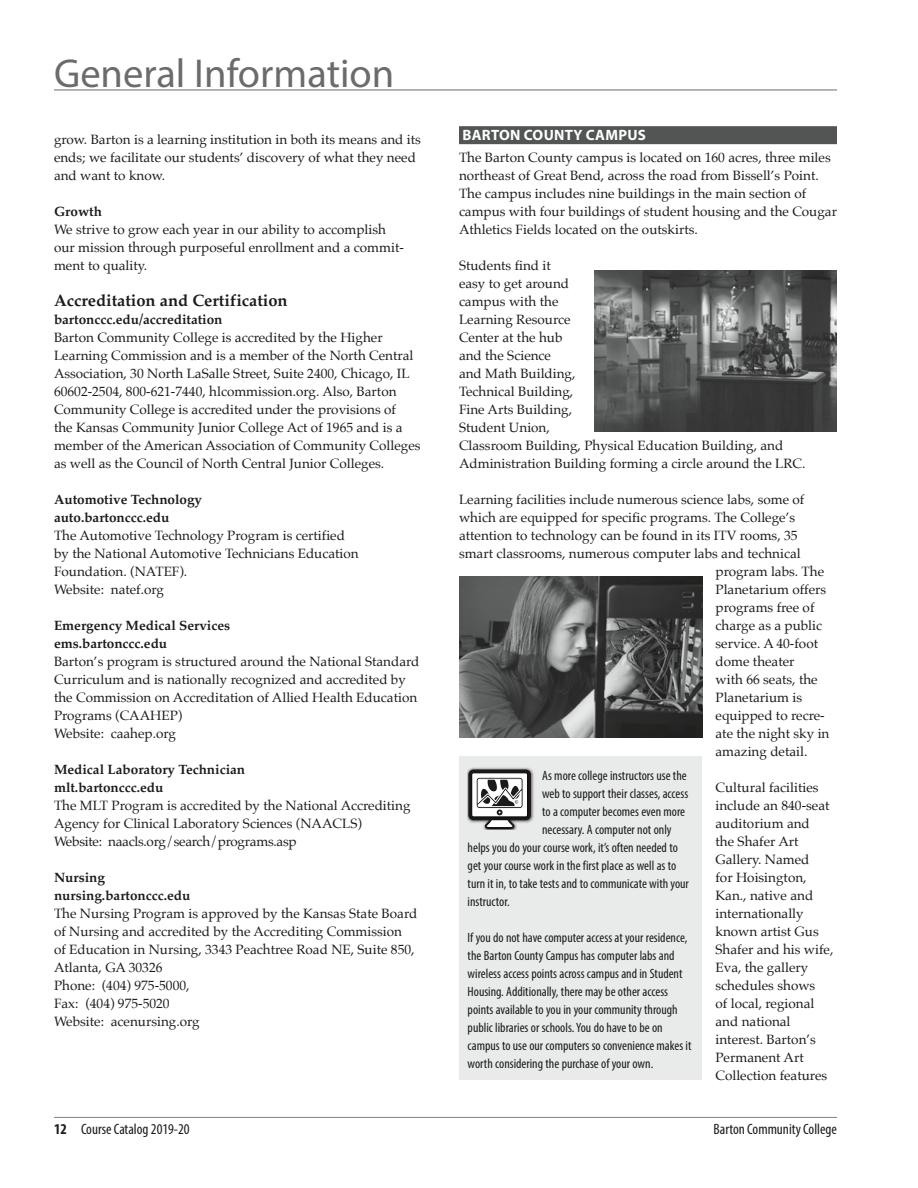
<style>
.page{position:relative;width:918px;height:1188px;background:#fff}
.page>*{position:absolute;margin:0;border:0;box-sizing:border-box;transform-origin:0 0}
.t1{font:40.5px "Myriad Pro";color:#6a6c6c}
.t2{font:700 16.5px "Palatino";color:#1c1b1a}
.t3{font:condensed 15px "Myriad Pro";color:#1c1b1a}
.t4{font:700 15px "Myriad Pro";letter-spacing:.02em;color:#fff}
.t5{font:13.5px/18px "Palatino";color:#1c1b1a}
.t6{font:condensed 13.5px/18px "Myriad Pro";color:#1c1b1a}
.t7{font:700 13.5px/18px "Palatino";color:#1c1b1a}
.s1{font-weight:700}
</style>
<div class="page">
<hr style="left:54px;top:1117px;width:783px;height:1px;background:#818383">
<hr style="left:54px;top:90px;width:783px;height:1px;background:#6a6c6c">
<div style="left:459px;top:126px;width:378px;height:18px;background:#535454"></div>
<div style="left:459px;top:756px;width:243px;height:324px;background:#e9eaea"></div>
<img style="left:470px;top:767px;width:64px;height:54px">
<img style="left:484px;top:829px;width:32px;height:1px">
<svg style="left:468px;top:769px;width:63px;height:60px;background:#9b9b9a"></svg>
<img style="left:594px;top:270px;width:243px;height:162px">
<img style="left:459px;top:576px;width:243px;height:162px">
<h1 class="t1" style="left:54px;top:49px;width:342px">General Information</h1>
<p class="t5" style="left:54px;top:130px;width:368px">grow. Barton is a learning institution in both its means and its ends; we facilitate our students’ discovery of what they need and want to know.</p>
<p class="t7" style="left:54px;top:202px;width:49px">Growth</p>
<p class="t5" style="left:54px;top:220px;width:351px">We strive to grow each year in our ability to accomplish our mission through purposeful enrollment and a commit&shy;ment to quality.</p>
<p class="t2" style="left:54px;top:286px;width:235px">Accreditation and Certification</p>
<p class="t7" style="left:54px;top:310px;width:170px">bartonccc.edu/accreditation</p>
<p class="t5" style="left:54px;top:328px;width:368px">Barton Community College is accredited by the Higher Learning Commission and is a member of the North Central Association, 30 North LaSalle Street, Suite 2400, Chicago, IL 60602-2504, 800-621-7440, hlcommission.org. Also, Barton Community College is accredited under the provisions of<br>the Kansas Community Junior College Act of 1965 and is a member of the American Association of Community Colleges as well as the Council of North Central Junior Colleges.</p>
<p class="t7" style="left:54px;top:490px;width:150px">Automotive Technology auto.bartonccc.edu</p>
<p class="t5" style="left:54px;top:526px;width:306px">The Automotive Technology Program is certified by the National Automotive Technicians Education Foundation. (NATEF).<br>Website: natef.org</p>
<p class="t7" style="left:54px;top:616px;width:178px">Emergency Medical Services ems.bartonccc.edu</p>
<p class="t5" style="left:54px;top:652px;width:367px">Barton’s program is structured around the National Standard Curriculum and is nationally recognized and accredited by the Commission on Accreditation of Allied Health Education Programs (CAAHEP)<br>Website: caahep.org</p>
<p class="t7" style="left:54px;top:760px;width:193px">Medical Laboratory Technician mlt.bartonccc.edu</p>
<p class="t5" style="left:54px;top:796px;width:358px">The MLT Program is accredited by the National Accrediting<br>Agency for Clinical Laboratory Sciences (NAACLS)<br>Website: naacls.org/search/programs.asp</p>
<p class="t7" style="left:54px;top:868px;width:138px">Nursing nursing.bartonccc.edu</p>
<p class="t5" style="left:54px;top:904px;width:365px">The Nursing Program is approved by the Kansas State Board of Nursing and accredited by the Accrediting Commission<br>of Education in Nursing, 3343 Peachtree Road NE, Suite 850, Atlanta, GA 30326<br>Phone: (404) 975-5000,<br>Fax: (404) 975-5020<br>Website: acenursing.org</p>
<p class="t4" style="left:462px;top:125px;width:185px">BARTON COUNTY CAMPUS</p>
<p class="t5" style="left:459px;top:148px;width:380px">The Barton County campus is located on 160 acres, three miles northeast of Great Bend, across the road from Bissell’s Point.<br>The campus includes nine buildings in the main section of campus with four buildings of student housing and the Cougar Athletics Fields located on the outskirts.</p>
<p class="t5" style="left:459px;top:256px;width:348px">Students find it<br>easy to get around<br>campus with the<br>Learning Resource<br>Center at the hub<br>and the Science<br>and Math Building,<br>Technical Building,<br>Fine Arts Building,<br>Student Union,<br>Classroom Building, Physical Education Building, and<br>Administration Building forming a circle around the LRC.</p>
<p class="t5" style="left:459px;top:490px;width:347px">Learning facilities include numerous science labs, some of</p>
<p class="t5" style="left:459px;top:508px;width:338px">which are equipped for specific programs. The College’s</p>
<p class="t5" style="left:459px;top:526px;width:340px">attention to technology can be found in its ITV rooms, 35</p>
<p class="t5" style="left:459px;top:544px;width:343px">smart classrooms, numerous computer labs and technical</p>
<p class="t5" style="left:716px;top:562px;width:110px">program labs. The</p>
<p class="t5" style="left:716px;top:580px;width:112px">Planetarium offers</p>
<p class="t5" style="left:716px;top:598px;width:100px">programs free of</p>
<p class="t5" style="left:716px;top:616px;width:108px">charge as a public</p>
<p class="t5" style="left:716px;top:634px;width:104px">service. A 40-foot</p>
<p class="t5" style="left:716px;top:652px;width:81px">dome theater</p>
<p class="t5" style="left:716px;top:670px;width:104px">with 66 seats, the</p>
<p class="t5" style="left:716px;top:688px;width:88px">Planetarium is</p>
<p class="t5" style="left:716px;top:706px;width:111px">equipped to recre-</p>
<p class="t5" style="left:716px;top:724px;width:115px">ate the night sky in</p>
<p class="t5" style="left:716px;top:742px;width:93px">amazing detail.</p>
<p class="t5" style="left:716px;top:778px;width:120px">Cultural facilities include an 840-seat auditorium and<br>the Shafer Art<br>Gallery. Named<br>for Hoisington,<br>Kan., native and internationally known artist Gus<br>Shafer and his wife,<br>Eva, the gallery schedules shows<br>of local, regional and national interest. Barton’s<br>Permanent Art<br>Collection features</p>
<p class="t6" style="left:542px;top:766px;width:146px">As more college instructors use the</p>
<p class="t6" style="left:542px;top:784px;width:148px">web to support their classes, access</p>
<p class="t6" style="left:542px;top:802px;width:144px">to a computer becomes even more</p>
<p class="t6" style="left:542px;top:820px;width:131px">necessary. A computer not only</p>
<p class="t6" style="left:468px;top:838px;width:212px">helps you do your course work, it’s often needed to</p>
<p class="t6" style="left:468px;top:856px;width:210px">get your course work in the first place as well as to</p>
<p class="t6" style="left:468px;top:874px;width:223px">turn it in, to take tests and to communicate with your</p>
<p class="t6" style="left:468px;top:892px;width:43px">instructor.</p>
<p class="t6" style="left:468px;top:928px;width:225px">If you do not have computer access at your residence, the Barton County Campus has computer labs and wireless access points across campus and in Student Housing. Additionally, there may be other access points available to you in your community through public libraries or schools. You do have to be on campus to use our computers so convenience makes it worth considering the purchase of your own.</p>
<p class="t3" style="left:54px;top:1120px;width:137px"><span class="s1">12</span> Course Catalog 2019-20</p>
<p class="t3" style="left:714px;top:1120px;width:125px">Barton Community College</p>
</div>
